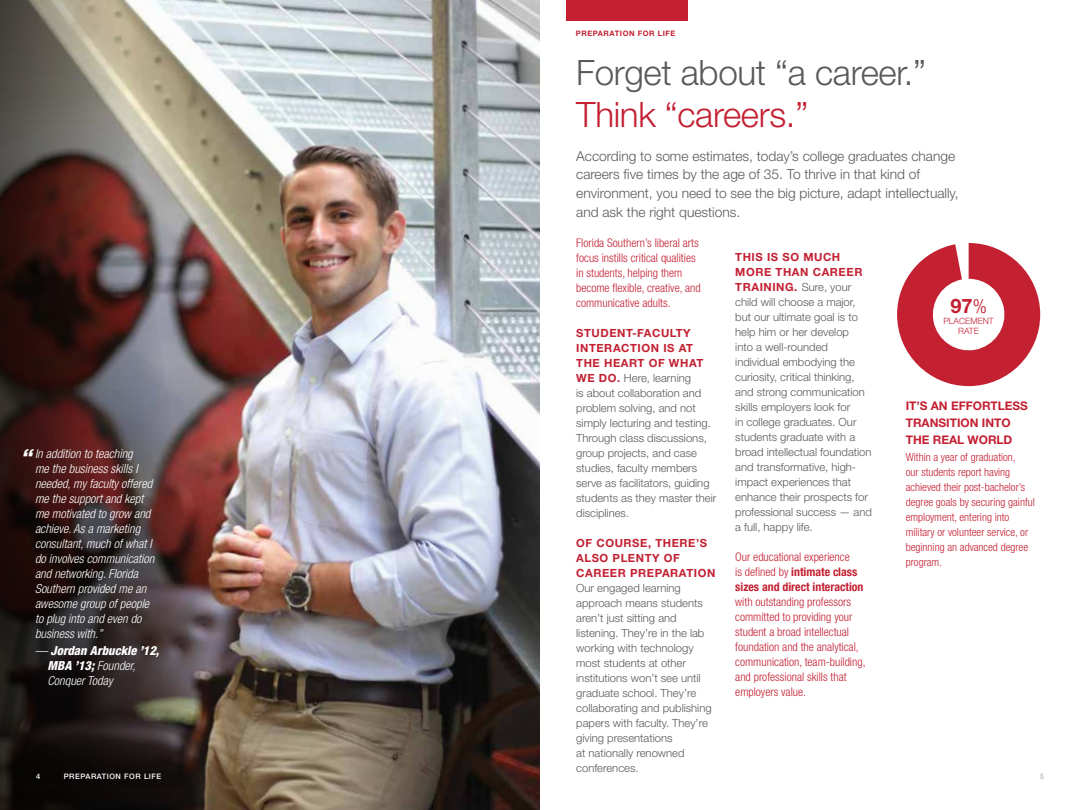
<style>
.page{position:relative;width:1080px;height:810px;background:#fff}
.page>*{position:absolute;margin:0;border:0;box-sizing:border-box;transform-origin:0 0}
.t1{font:300 35px "Helvetica Neue LT Std";letter-spacing:-.01em;color:#58595b}
.t2{font:300 35px "Helvetica Neue LT Std";letter-spacing:-.01em;color:#c32032}
.t3{font:italic 800 condensed 21px "Helvetica Neue LT Std";color:#fff;scale:1.1 1}
.t4{font:700 20px "Helvetica Neue LT Std";color:#c32032}
.t5{font:300 13.75px/18.8px "Helvetica Neue LT Std";color:#58595b}
.t6{font:italic 300 condensed 12.5px/15px "Helvetica Neue LT Std";color:#fff}
.t7{font:italic 800 condensed 12.5px/15px "Helvetica Neue LT Std";color:#fff}
.t8{font:300 condensed 11.88px/15px "Helvetica Neue LT Std";color:#c32032}
.t9{font:700 condensed 11.88px/15px "Helvetica Neue LT Std";color:#c32032}
.t10{font:700 11.88px/16.9px "Helvetica Neue LT Std";color:#c32032}
.t11{font:300 11.25px/15px "Helvetica Neue LT Std";color:#58595b}
.t12{font:300 condensed 11.25px/15px "Helvetica Neue LT Std";color:#c32032}
.t13{font:700 11.25px/15px "Helvetica Neue LT Std";letter-spacing:.05em;color:#c32032}
.t14{font:300 8.75px/9.8px "Helvetica Neue LT Std";color:#c32032;text-align:center}
.t15{font:500 7.5px "Helvetica Neue LT Std";letter-spacing:.075em;color:#fff}
.t16{font:700 7.5px "Helvetica Neue LT Std";letter-spacing:.075em;color:#c32032}
.t17{font:condensed 7.5px "Helvetica Neue LT Std";color:#9c9fa4}
.s1{font-weight:700;color:#c32032}
.s2{font-weight:300}
.s3{font-weight:300;font-stretch:condensed;font-size:19.62px}
</style>
<div class="page">
<img style="left:255px;top:0;width:285px;height:810px">
<svg style="left:0;top:0;width:255px;height:810px;background:#54433f"></svg>
<div style="left:566px;top:0;width:121px;height:21px;background:#c32032"></div>
<svg style="left:897px;top:243px;width:143px;height:143px"></svg>
<p class="t16" style="left:576px;top:29px;width:101px">PREPARATION FOR LIFE</p>
<h1 class="t1" style="left:576px;top:51px;width:351px">Forget about “a career.”</h1>
<h1 class="t2" style="left:576px;top:93px;width:234px">Think “careers.”</h1>
<p class="t5" style="left:576px;top:146px;width:384px">According to some estimates, today’s college graduates change careers five times by the age of 35. To thrive in that kind of environment, you need to see the big picture, adapt intellectually, and ask the right questions.</p>
<p class="t8" style="left:576px;top:235px;width:126px">Florida Southern’s liberal arts focus instills critical qualities in students, helping them become flexible, creative, and communicative adults.</p>
<p class="t11" style="left:576px;top:325px;width:142px"><span class="s1">STUDENT-FACULTY<br>INTERACTION IS AT<br>THE HEART OF WHAT<br>WE DO.</span> Here, learning<br>is about collaboration and problem solving, and not simply lecturing and testing.<br>Through class discussions, group projects, and case studies, faculty members serve as facilitators, guiding students as they master their disciplines.</p>
<p class="t13" style="left:576px;top:535px;width:141px">OF COURSE, THERE’S<br>ALSO PLENTY OF<br>CAREER PREPARATION</p>
<p class="t11" style="left:576px;top:580px;width:137px">Our engaged learning approach means students aren’t just sitting and listening. They’re in the lab working with technology most students at other institutions won’t see until graduate school. They’re collaborating and publishing papers with faculty. They’re giving presentations<br>at nationally renowned conferences.</p>
<p class="t11" style="left:735px;top:250px;width:138px"><span class="s1">THIS IS SO MUCH<br>MORE THAN CAREER<br>TRAINING.</span> Sure, your child will choose a major, but our ultimate goal is to help him or her develop<br>into a well-rounded individual embodying the curiosity, critical thinking, and strong communication skills employers look for<br>in college graduates. Our students graduate with a broad intellectual foundation and transformative, high&shy;impact experiences that enhance their prospects for professional success — and a full, happy life.</p>
<p class="t9" style="left:735px;top:549px;width:130px"><span class="s2">Our educational experience<br>is defined by</span> intimate class sizes and direct interaction</p>
<p class="t8" style="left:735px;top:595px;width:132px">with outstanding professors committed to providing your student a broad intellectual foundation and the analytical, communication, team-building, and professional skills that employers value.</p>
<h3 class="t4" style="left:950px;top:294px;width:38px">97<span class="s3">%</span></h3>
<p class="t14" style="left:944px;top:316px;width:52px">PLACEMENT<br>RATE</p>
<p class="t10" style="left:906px;top:397px;width:124px">IT’S AN EFFORTLESS<br>TRANSITION INTO<br>THE REAL WORLD</p>
<p class="t12" style="left:906px;top:450px;width:131px">Within a year of graduation,<br>our students report having achieved their post-bachelor’s degree goals by securing gainful employment, entering into military or volunteer service, or beginning an advanced degree program.</p>
<h2 class="t3" style="left:20px;top:443px;width:12px">“</h2>
<p class="t6" style="left:35px;top:446px;width:121px">In addition to teaching<br>me the business skills I needed, my faculty offered me the support and kept me motivated to grow and achieve. As a marketing consultant, much of what I do involves communication and networking. Florida<br>Southern provided me an awesome group of people to plug into and even do business with.”</p>
<p class="t7" style="left:48px;top:644px;width:113px;text-indent:-12px"><span class="s2">—</span> Jordan Arbuckle ’12,<br>MBA ’13; <span class="s2">Founder,<br>Conquer Today</span></p>
<p class="t15" style="left:36px;top:772px;width:6px">4</p>
<p class="t15" style="left:64px;top:772px;width:99px">PREPARATION FOR LIFE</p>
<p class="t17" style="left:1040px;top:772px;width:5px">5</p>
</div>
